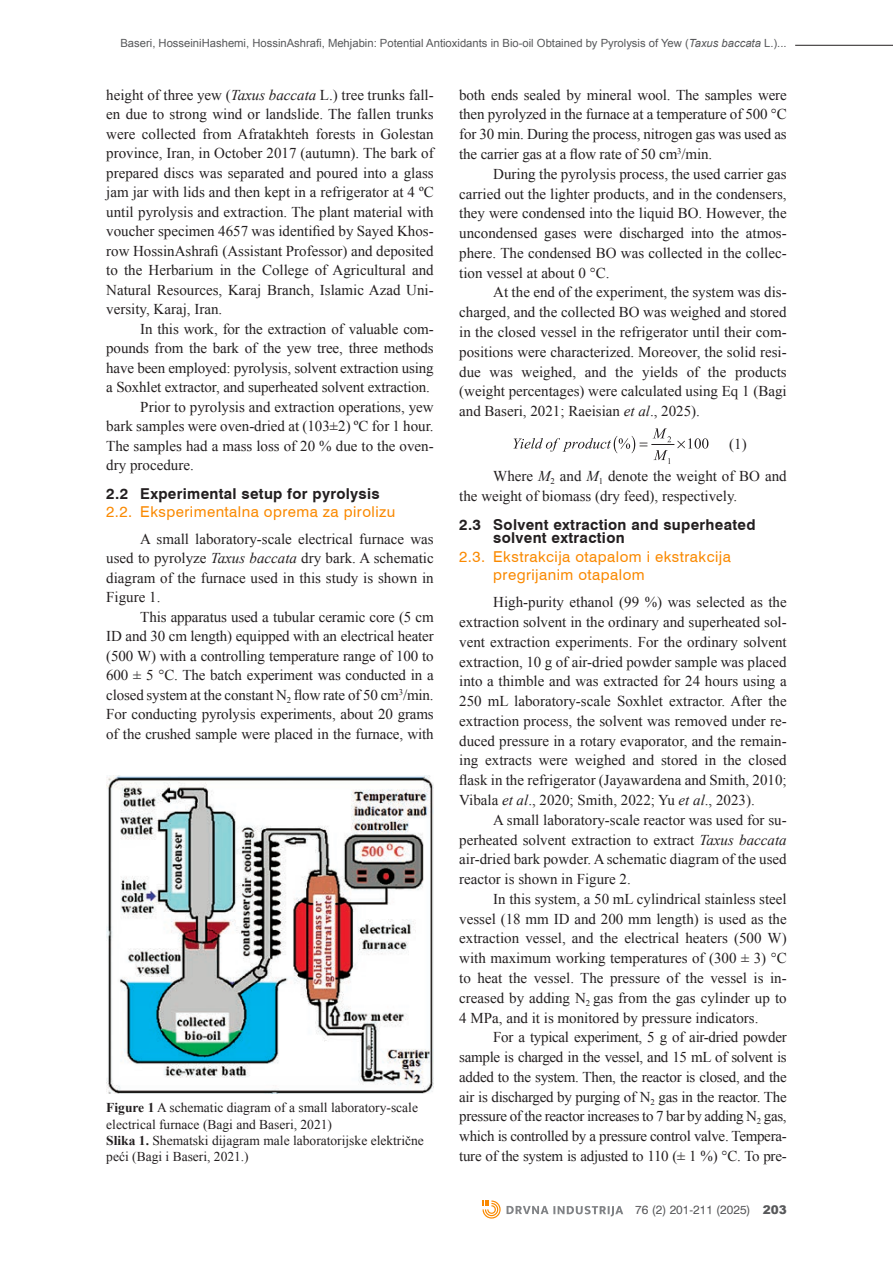
<style>
.page{position:relative;width:893px;height:1263px;background:#fff}
.page>*{position:absolute;margin:0;border:0;box-sizing:border-box;transform-origin:0 0}
.t1{font:15px/19.8px "Times New Roman";color:#231f20;text-align:justify}
.t2{font:15px/18.3px "Swiss 721 BT";letter-spacing:.03em;color:#fa8900}
.t3{font:700 15px/13.8px "Swiss 721 BT";letter-spacing:.02em;color:#231f20}
.t4{font:13.5px/16.2px "Times New Roman";color:#231f20}
.t5{font:12px "A Helvetica";color:#57585a}
.t6{font:11.25px "Arial";color:#57585a}
.s1{font-style:italic}
.s2{font-weight:700}
.s3{font-family:"Arial";font-weight:900}
</style>
<div class="page">
<hr style="left:795px;top:45px;width:98px;height:1px;background:#231f20">
<svg style="left:507px;top:1206px;width:116px;height:10px"></svg>
<svg style="left:483px;top:1200px;width:18px;height:18px"></svg>
<svg style="left:513px;top:428px;width:195px;height:36px"></svg>
<img style="left:106px;top:775px;width:328px;height:318px">
<p class="t6" style="left:120px;top:35px;width:668px">Baseri, HosseiniHashemi, HossinAshrafi, Mehjabin: Potential Antioxidants in Bio-oil Obtained by Pyrolysis of Yew (<span class="s1">Taxus baccata</span> L.)...</p>
<p class="t1" style="left:106px;top:85px;width:329px">height of three yew (<span class="s1">Taxus baccata</span> L.) tree trunks fall&shy;en due to strong wind or landslide. The fallen trunks were collected from Afratakhteh forests in Golestan province, Iran, in October 2017 (autumn). The bark of prepared discs was separated and poured into a glass jam jar with lids and then kept in a refrigerator at 4 ºC until pyrolysis and extraction. The plant material with voucher specimen 4657 was identified by Sayed Khos&shy;row HossinAshrafi (Assistant Professor) and deposited to the Herbarium in the College of Agricultural and Natural Resources, Karaj Branch, Islamic Azad Uni&shy;versity, Karaj, Iran.</p>
<p class="t1" style="left:140px;top:319px;width:295px">In this work, for the extraction of valuable com-</p>
<p class="t1" style="left:106px;top:338px;width:329px">pounds from the bark of the yew tree, three methods</p>
<p class="t1" style="left:106px;top:358px;width:329px">have been employed: pyrolysis, solvent extraction using</p>
<p class="t1" style="left:106px;top:377px;width:325px">a Soxhlet extractor, and superheated solvent extraction.</p>
<p class="t1" style="left:140px;top:397px;width:295px">Prior to pyrolysis and extraction operations, yew</p>
<p class="t1" style="left:106px;top:416px;width:329px">bark samples were oven-dried at (103±2) ºC for 1 hour.</p>
<p class="t1" style="left:106px;top:436px;width:329px">The samples had a mass loss of 20 % due to the oven-</p>
<p class="t1" style="left:106px;top:455px;width:89px">dry procedure.</p>
<p class="t3" style="left:106px;top:486px;width:275px">2.2 Experimental setup for pyrolysis</p>
<p class="t2" style="left:106px;top:502px;width:291px">2.2. Eksperimentalna oprema za pirolizu</p>
<p class="t1" style="left:106px;top:529px;width:329px;text-indent:34px">A small laboratory-scale electrical furnace was used to pyrolyze <span class="s1">Taxus baccata</span> dry bark. A schematic diagram of the furnace used in this study is shown in Figure 1.</p>
<p class="t1" style="left:106px;top:607px;width:329px;text-indent:34px">This apparatus used a tubular ceramic core (5 cm ID and 30 cm length) equipped with an electrical heater (500 W) with a controlling temperature range of 100 to 600 ± 5 °C. The batch experiment was conducted in a closed system at the constant N<sub>2</sub> flow rate of 50 cm<sup>3</sup>/min.<br>For conducting pyrolysis experiments, about 20 grams of the crushed sample were placed in the furnace, with</p>
<p class="t4" style="left:106px;top:1099px;width:319px"><span class="s2">Figure 1</span> A schematic diagram of a small laboratory-scale electrical furnace (Bagi and Baseri, 2021)<br><span class="s2">Slika 1.</span> Shematski dijagram male laboratorijske električne peći (Bagi i Baseri, 2021.)</p>
<p class="t1" style="left:459px;top:85px;width:329px">both ends sealed by mineral wool. The samples were then pyrolyzed in the furnace at a temperature of 500 °C for 30 min. During the process, nitrogen gas was used as the carrier gas at a flow rate of 50 cm<sup>3</sup>/min.</p>
<p class="t1" style="left:459px;top:164px;width:329px;text-indent:34px">During the pyrolysis process, the used carrier gas carried out the lighter products, and in the condensers, they were condensed into the liquid BO. However, the uncondensed gases were discharged into the atmos&shy;phere. The condensed BO was collected in the collec&shy;tion vessel at about 0 °C.</p>
<p class="t1" style="left:459px;top:282px;width:329px;text-indent:34px">At the end of the experiment, the system was dis&shy;charged, and the collected BO was weighed and stored in the closed vessel in the refrigerator until their com&shy;positions were characterized. Moreover, the solid resi&shy;due was weighed, and the yields of the products (weight percentages) were calculated using Eq 1 (Bagi and Baseri, 2021; Raeisian <span class="s1">et al</span>., 2025).</p>
<p class="t1" style="left:493px;top:427px;width:295px;line-height:32.5px;text-indent:236px">(1)<br>Where <span class="s1">M</span><sub>2</sub> and <span class="s1">M</span><sub>1</sub> denote the weight of BO and</p>
<p class="t1" style="left:459px;top:486px;width:280px">the weight of biomass (dry feed), respectively.</p>
<p class="t3" style="left:493px;top:517px;width:264px;text-indent:-34px">2.3 Solvent extraction and superheated solvent extraction</p>
<p class="t2" style="left:493px;top:547px;width:239px;text-indent:-34px">2.3. Ekstrakcija otapalom i ekstrakcija pregrijanim otapalom</p>
<p class="t1" style="left:459px;top:592px;width:329px;text-indent:34px">High-purity ethanol (99 %) was selected as the extraction solvent in the ordinary and superheated sol&shy;vent extraction experiments. For the ordinary solvent extraction, 10 g of air-dried powder sample was placed into a thimble and was extracted for 24 hours using a 250 mL laboratory-scale Soxhlet extractor. After the extraction process, the solvent was removed under re&shy;duced pressure in a rotary evaporator, and the remain&shy;ing extracts were weighed and stored in the closed flask in the refrigerator (Jayawardena and Smith, 2010; Vibala <span class="s1">et al</span>., 2020; Smith, 2022; Yu <span class="s1">et al</span>., 2023).</p>
<p class="t1" style="left:459px;top:810px;width:329px;text-indent:34px">A small laboratory-scale reactor was used for su&shy;perheated solvent extraction to extract <span class="s1">Taxus baccata </span>air-dried bark powder. A schematic diagram of the used reactor is shown in Figure 2.</p>
<p class="t1" style="left:459px;top:889px;width:329px;text-indent:34px">In this system, a 50 mL cylindrical stainless steel vessel (18 mm ID and 200 mm length) is used as the extraction vessel, and the electrical heaters (500 W) with maximum working temperatures of (300 ± 3) °C to heat the vessel. The pressure of the vessel is in&shy;creased by adding N<sub>2</sub> gas from the gas cylinder up to 4 MPa, and it is monitored by pressure indicators.</p>
<p class="t1" style="left:459px;top:1027px;width:329px;text-indent:34px">For a typical experiment, 5 g of air-dried powder sample is charged in the vessel, and 15 mL of solvent is added to the system. Then, the reactor is closed, and the air is discharged by purging of N<sub>2</sub> gas in the reactor. The pressure of the reactor increases to 7 bar by adding N<sub>2</sub> gas, which is controlled by a pressure control valve. Tempera&shy;ture of the system is adjusted to 110 (± 1 %) °C. To pre-</p>
<p class="t5" style="left:635px;top:1202px;width:153px">76 (2) 201-211 (2025) <span class="s3">203</span></p>
</div>
